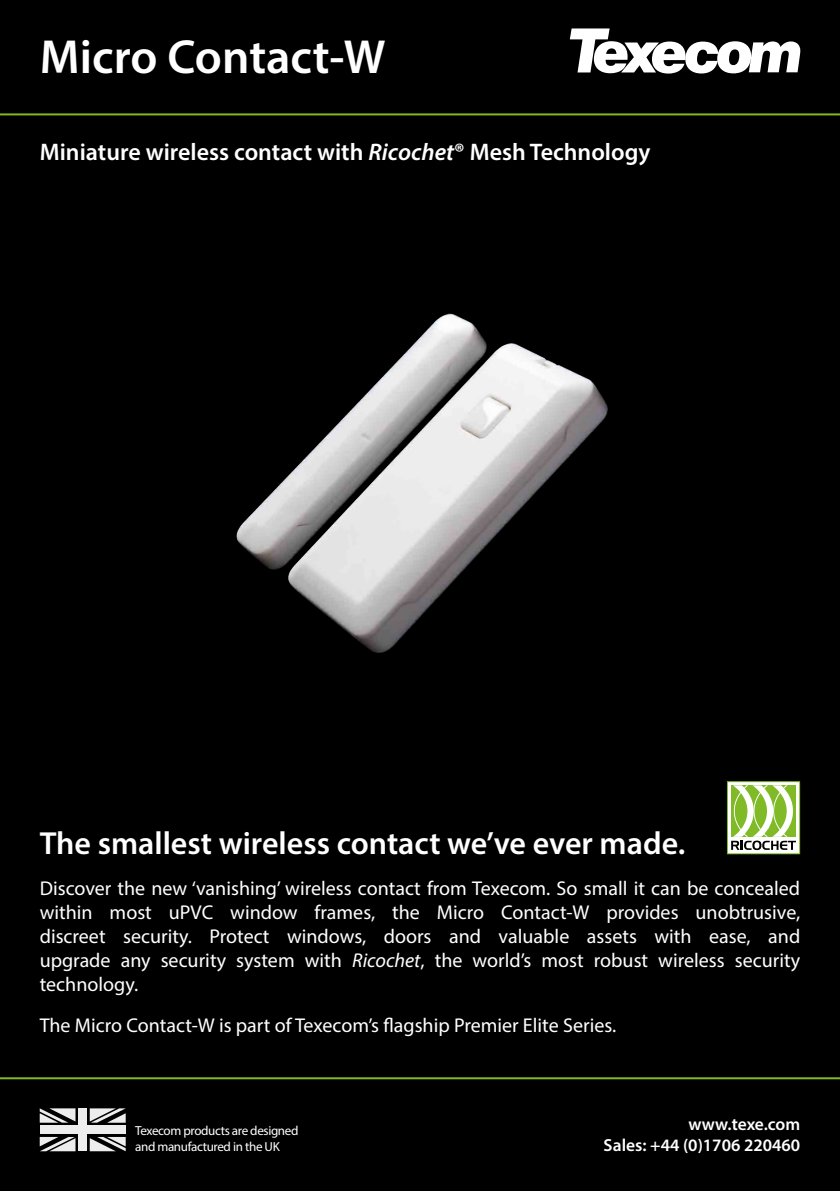
<style>
.page{position:relative;width:840px;height:1191px;background:#fff}
.page>*{position:absolute;margin:0;border:0;box-sizing:border-box;transform-origin:0 0}
.t1{font:600 48px "Myriad Pro";color:#fff}
.t2{font:600 32px "Myriad Pro";color:#fff}
.t3{font:600 24px "Myriad Pro";color:#fff}
.t4{font:20px/24px "Myriad Pro";color:#fff;text-align:justify}
.t5{font:600 17.4px/21px "Myriad Pro";color:#fff;text-align:right}
.t6{font:13px/16px "Myriad Pro";letter-spacing:-.03em;color:#fff}
.s1{font-style:italic}
</style>
<div class="page">
<div style="left:0;top:0;width:839px;height:1191px;background:#000"></div>
<img style="left:236px;top:313px;width:372px;height:340px">
<svg style="left:569px;top:28px;width:230px;height:46px"></svg>
<div style="left:727px;top:782px;width:72px;height:71px;background:#fff"></div>
<div style="left:727px;top:781px;width:72px;height:73px;border:1px solid #80ba27"></div>
<svg style="left:731px;top:785px;width:64px;height:65px"></svg>
<hr style="left:0;top:1077px;width:839px;height:2px;background:#80ba27">
<hr style="left:0;top:113px;width:839px;height:2px;background:#80ba27">
<div style="left:78px;top:1108px;width:9px;height:43px;background:#ededed"></div>
<div style="left:40px;top:1125px;width:86px;height:9px;background:#ededed"></div>
<svg style="left:40px;top:1108px;width:35px;height:14px"></svg>
<svg style="left:90px;top:1137px;width:36px;height:14px"></svg>
<svg style="left:90px;top:1108px;width:36px;height:14px"></svg>
<svg style="left:40px;top:1137px;width:35px;height:14px"></svg>
<h1 class="t1" style="left:40px;top:27px;width:347px">Micro Contact-W</h1>
<p class="t3" style="left:40px;top:136px;width:612px">Miniature wireless contact with <span class="s1">Ricochet</span>® Mesh Technology</p>
<h2 class="t2" style="left:40px;top:822px;width:646px">The smallest wireless contact we’ve ever made.</h2>
<p class="t4" style="left:40px;top:876px;width:761px">Discover the new ‘vanishing’ wireless contact from Texecom. So small it can be concealed within most uPVC window frames, the Micro Contact-W provides unobtrusive, discreet security. Protect windows, doors and valuable assets with ease, and upgrade any security system with <span class="s1">Ricochet</span>, the world’s most robust wireless security technology.</p>
<p class="t4" style="left:40px;top:1013px;width:577px">The Micro Contact-W is part of Texecom’s flagship Premier Elite Series.</p>
<p class="t6" style="left:135px;top:1122px;width:165px">Texecom products are designed and manufactured in the UK</p>
<p class="t5" style="left:603px;top:1113px;width:198px">www.texe.com<br>Sales: +44 (0)1706 220460</p>
</div>
